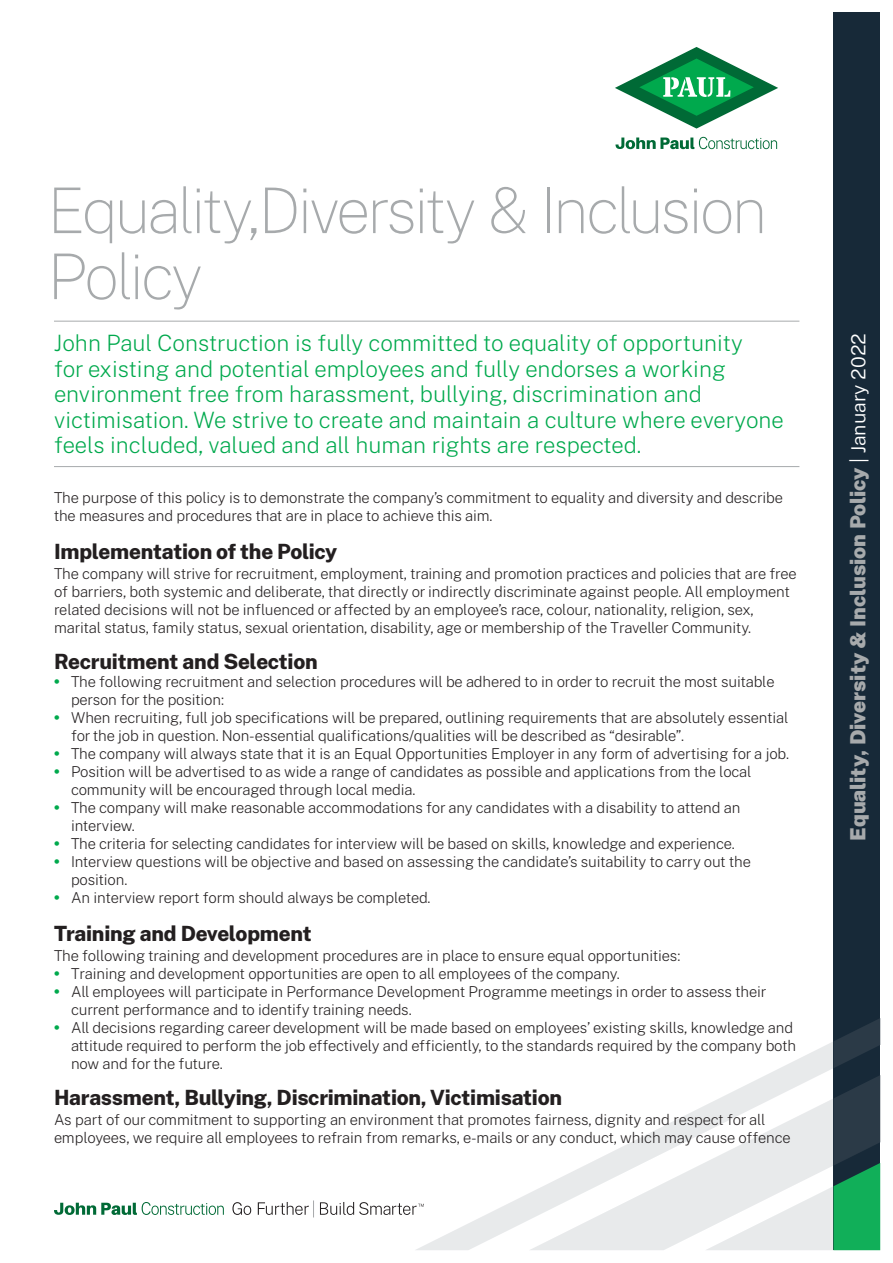
<style>
.page{position:relative;width:893px;height:1263px;background:#fff}
.page>*{position:absolute;margin:0;border:0;box-sizing:border-box;transform-origin:0 0}
.Page_heading{font:100 63px/66px "Public Sans";letter-spacing:-.055em;color:#a7aaac}
.t1{font:200 22.5px/25.5px "Public Sans";color:#00a94d}
.Paragraph_heading{font:800 21px "Public Sans";letter-spacing:-.01em;color:#231f20}
.t2{font:900 21px "Public Sans";color:#a7aaac}
.text_paragraph{font:200 15px/18px "Public Sans";letter-spacing:-.01em;color:#231f20}
.s1{font-weight:900;color:#00a94d}
.s2{font-weight:300;font-size:19.5px;color:#fff}
</style>
<div class="page">
<svg style="left:615px;top:137px;width:162px;height:12px"></svg>
<svg style="left:615px;top:47px;width:163px;height:82px"></svg>
<svg style="left:54px;top:1202px;width:170px;height:13px"></svg>
<svg style="left:232px;top:1202px;width:19px;height:13px"></svg>
<svg style="left:258px;top:1200px;width:56px;height:17px"></svg>
<svg style="left:320px;top:1202px;width:94px;height:13px"></svg>
<div style="left:833px;top:13px;width:47px;height:1237px;background:#172938"></div>
<svg style="left:834px;top:1018px;width:46px;height:50px"></svg>
<svg style="left:833px;top:1076px;width:47px;height:174px"></svg>
<svg style="left:414px;top:1042px;width:419px;height:208px"></svg>
<hr style="left:54px;top:321px;width:745px;height:1px;background:#a7aaac">
<hr style="left:54px;top:466px;width:745px;height:1px;background:#a7aaac">
<p class="Page_heading" style="left:48px;top:174px;width:722px">Equality,Diversity &amp; Inclusion<br>Policy</p>
<p class="t1" style="left:54px;top:329px;width:731px">John Paul Construction is fully committed to equality of opportunity<br>for existing and potential employees and fully endorses a working environment free from harassment, bullying, discrimination and victimisation. We strive to create and maintain a culture where everyone feels included, valued and all human rights are respected.</p>
<p class="text_paragraph" style="left:54px;top:488px;width:730px">The purpose of this policy is to demonstrate the company’s commitment to equality and diversity and describe the measures and procedures that are in place to achieve this aim.</p>
<p class="Paragraph_heading" style="left:54px;top:534px;width:285px">Implementation of the Policy</p>
<p class="text_paragraph" style="left:54px;top:564px;width:744px">The company will strive for recruitment, employment, training and promotion practices and policies that are free of barriers, both systemic and deliberate, that directly or indirectly discriminate against people. All employment related decisions will not be influenced or affected by an employee’s race, colour, nationality, religion, sex, marital status, family status, sexual orientation, disability, age or membership of the Traveller Community.</p>
<p class="Paragraph_heading" style="left:54px;top:644px;width:265px">Recruitment and Selection</p>
<p class="text_paragraph" style="left:71px;top:671px;width:705px;text-indent:-17px"><span class="s1">•</span> The following recruitment and selection procedures will be adhered to in order to recruit the most suitable person for the position:</p>
<p class="text_paragraph" style="left:71px;top:707px;width:719px;text-indent:-17px"><span class="s1">•</span> When recruiting, full job specifications will be prepared, outlining requirements that are absolutely essential for the job in question. Non-essential qualifications/qualities will be described as “desirable”.</p>
<p class="text_paragraph" style="left:54px;top:743px;width:737px"><span class="s1">•</span> The company will always state that it is an Equal Opportunities Employer in any form of advertising for a job.</p>
<p class="text_paragraph" style="left:71px;top:761px;width:682px;text-indent:-17px"><span class="s1">•</span> Position will be advertised to as wide a range of candidates as possible and applications from the local community will be encouraged through local media.</p>
<p class="text_paragraph" style="left:71px;top:797px;width:671px;text-indent:-17px"><span class="s1">•</span> The company will make reasonable accommodations for any candidates with a disability to attend an interview.</p>
<p class="text_paragraph" style="left:54px;top:833px;width:682px"><span class="s1">•</span> The criteria for selecting candidates for interview will be based on skills, knowledge and experience.</p>
<p class="text_paragraph" style="left:71px;top:851px;width:681px;text-indent:-17px"><span class="s1">•</span> Interview questions will be objective and based on assessing the candidate’s suitability to carry out the position.</p>
<p class="text_paragraph" style="left:54px;top:887px;width:378px"><span class="s1">•</span> An interview report form should always be completed.</p>
<p class="Paragraph_heading" style="left:54px;top:916px;width:259px">Training and Development</p>
<p class="text_paragraph" style="left:54px;top:946px;width:628px">The following training and development procedures are in place to ensure equal opportunities:</p>
<p class="text_paragraph" style="left:54px;top:964px;width:567px"><span class="s1">•</span> Training and development opportunities are open to all employees of the company.</p>
<p class="text_paragraph" style="left:71px;top:982px;width:697px;text-indent:-17px"><span class="s1">•</span> All employees will participate in Performance Development Programme meetings in order to assess their current performance and to identify training needs.</p>
<p class="text_paragraph" style="left:71px;top:1018px;width:727px;text-indent:-17px"><span class="s1">•</span> All decisions regarding career development will be made based on employees’ existing skills, knowledge and attitude required to perform the job effectively and efficiently, to the standards required by the company both now and for the future.</p>
<p class="Paragraph_heading" style="left:54px;top:1080px;width:510px">Harassment, Bullying, Discrimination, Victimisation</p>
<p class="text_paragraph" style="left:54px;top:1110px;width:738px">As part of our commitment to supporting an environment that promotes fairness, dignity and respect for all employees, we require all employees to refrain from remarks, e-mails or any conduct, which may cause offence</p>
<h3 class="t2" style="left:841px;top:841px;width:510px;rotate:-90deg">Equality, Diversity &amp; Inclusion Policy <span class="s2">| January 2022</span></h3>
</div>
